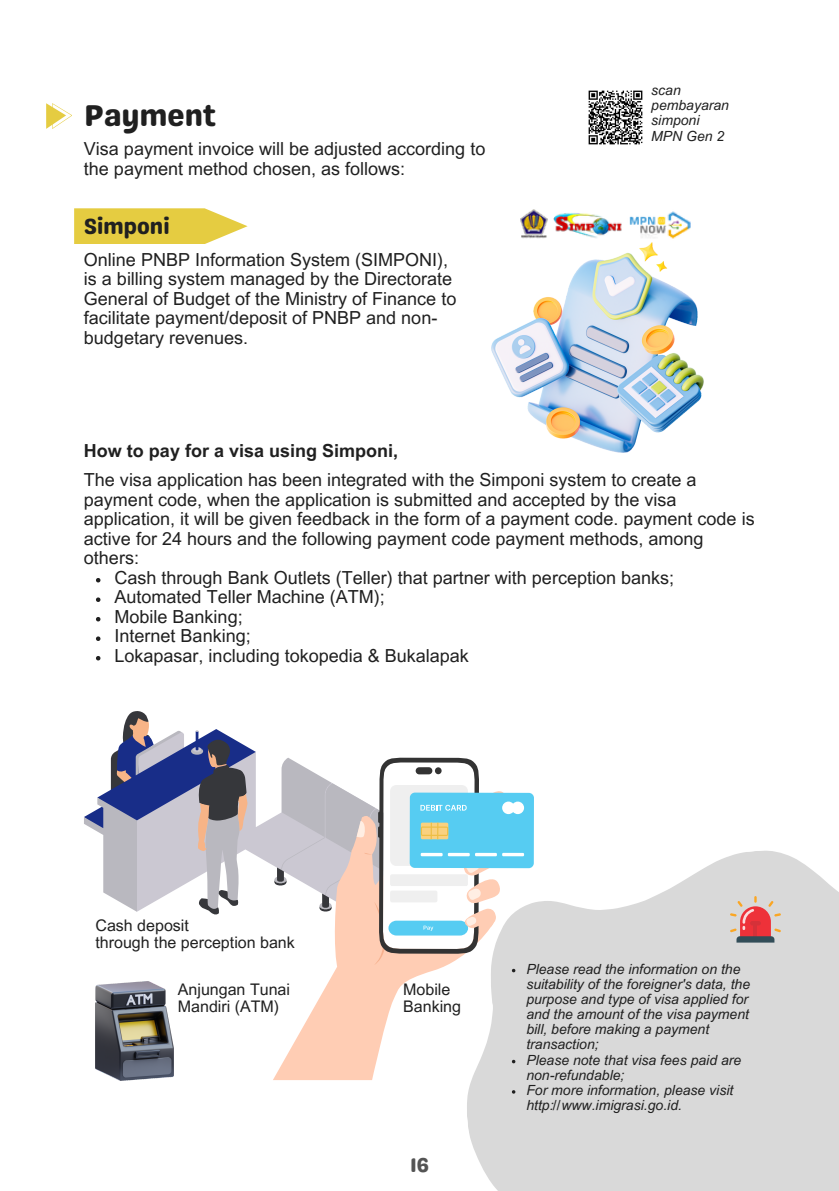
<style>
.page{position:relative;width:839px;height:1191px;background:#fff}
.page>*{position:absolute;margin:0;border:0;box-sizing:border-box;transform-origin:0 0}
.t1{font:30px "Genty Sans";color:#202020}
.t2{font:22px "Genty Sans";color:#202020}
.t3{font:20px "Genty Sans";color:#545454}
.t4{font:18px/19.6px "Arial MT Pro";color:#202020}
.t5{font:700 18px "Arial MT Pro";color:#202020}
.t6{font:16px "Arial MT Pro";color:#202020}
.t7{font:italic 14px/15.2px "Arial MT Pro";color:#202020}
</style>
<div class="page">
<img style="left:491px;top:243px;width:212px;height:209px">
<img style="left:520px;top:209px;width:171px;height:34px">
<svg style="left:111px;top:711px;width:264px;height:204px"></svg>
<svg style="left:84px;top:718px;width:172px;height:133px"></svg>
<img style="left:95px;top:982px;width:78px;height:99px">
<svg style="left:273px;top:788px;width:155px;height:292px"></svg>
<div style="left:409px;top:793px;width:125px;height:75px;background:#56ccf2;border-radius:5px"></div>
<svg style="left:74px;top:208px;width:173px;height:36px;background:#e8d259"></svg>
<svg style="left:96px;top:578px;width:4px;height:4px"></svg>
<svg style="left:96px;top:597px;width:4px;height:5px"></svg>
<svg style="left:96px;top:617px;width:4px;height:4px"></svg>
<svg style="left:96px;top:636px;width:4px;height:5px"></svg>
<svg style="left:96px;top:656px;width:4px;height:4px"></svg>
<img style="left:588px;top:90px;width:55px;height:55px">
<svg style="left:467px;top:841px;width:371px;height:350px;background:#ddddde"></svg>
<svg style="left:730px;top:896px;width:51px;height:47px;background:#d09391"></svg>
<svg style="left:356px;top:758px;width:168px;height:214px"></svg>
<svg style="left:512px;top:1090px;width:3px;height:4px"></svg>
<svg style="left:46px;top:103px;width:26px;height:26px"></svg>
<p class="t1" style="left:84px;top:97px;width:133px">Payment</p>
<p class="t4" style="left:84px;top:142px;width:403px">Visa payment invoice will be adjusted according to the payment method chosen, as follows:</p>
<p class="t2" style="left:84px;top:213px;width:87px">Simponi</p>
<p class="t4" style="left:84px;top:252px;width:374px">Online PNBP Information System (SIMPONI), is a billing system managed by the Directorate General of Budget of the Ministry of Finance to facilitate payment/deposit of PNBP and non&shy;budgetary revenues.</p>
<p class="t7" style="left:651px;top:84px;width:79px">scan pembayaran simponi</p>
<p class="t7" style="left:651px;top:130px;width:75px">MPN Gen 2</p>
<p class="t5" style="left:84px;top:444px;width:316px">How to pay for a visa using Simponi,</p>
<p class="t4" style="left:84px;top:473px;width:672px">The visa application has been integrated with the Simponi system to create a payment code, when the application is submitted and accepted by the visa application, it will be given feedback in the form of a payment code. payment code is active for 24 hours and the following payment code payment methods, among others:</p>
<p class="t4" style="left:114px;top:570px;width:561px">Cash through Bank Outlets (Teller) that partner with perception banks;</p>
<p class="t4" style="left:114px;top:590px;width:272px">Automated Teller Machine (ATM);</p>
<p class="t4" style="left:114px;top:609px;width:130px">Mobile Banking;</p>
<p class="t4" style="left:114px;top:629px;width:138px">Internet Banking;</p>
<p class="t4" style="left:114px;top:648px;width:356px">Lokapasar, including tokopedia &amp; Bukalapak</p>
<p class="t6" style="left:95px;top:919px;width:95px">Cash deposit</p>
<p class="t6" style="left:95px;top:936px;width:201px">through the perception bank</p>
<p class="t6" style="left:178px;top:983px;width:114px">Anjungan Tunai</p>
<p class="t6" style="left:178px;top:1000px;width:103px">Mandiri (ATM)</p>
<p class="t6" style="left:403px;top:983px;width:49px">Mobile</p>
<p class="t6" style="left:403px;top:1000px;width:59px">Banking</p>
<p class="t3" style="left:410px;top:1153px;width:21px">16</p>
<p class="t7" style="left:526px;top:963px;width:225px">Please read the information on the suitability of the foreigner's data, the purpose and type of visa applied for and the amount of the visa payment bill, before making a payment transaction;</p>
<p class="t7" style="left:526px;top:1054px;width:216px">Please note that visa fees paid are non-refundable;</p>
<p class="t7" style="left:526px;top:1084px;width:208px">For more information, please visit http://www.imigrasi.go.id.</p>
</div>
